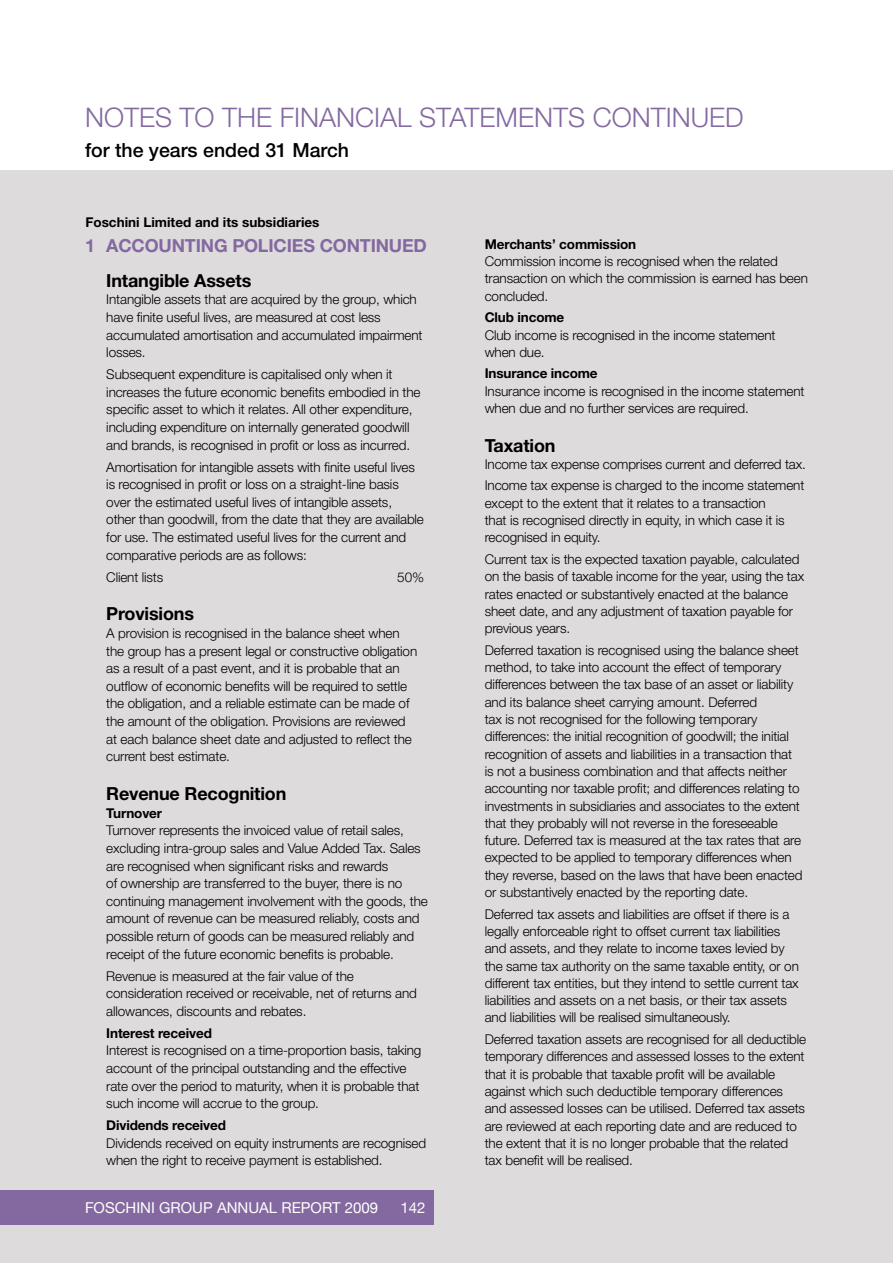
<style>
.page{position:relative;width:893px;height:1263px;background:#fff}
.page>*{position:absolute;margin:0;border:0;box-sizing:border-box;transform-origin:0 0}
.t1{font:300 27px "Helvetica Neue";color:#8469a0}
.t2{font:500 19.5px "Helvetica Neue";color:#000}
.t3{font:700 18px "Helvetica Neue";letter-spacing:-.01em;color:#000}
.t4{font:700 18px "Helvetica Neue";letter-spacing:-.01em;color:#8469a0}
.t5{font:15px "Helvetica Neue";color:#fff}
.t6{font:300 13.5px/17.2px "Helvetica Neue";letter-spacing:-.01em;color:#000}
.t7{font:700 13.5px "Helvetica Neue";letter-spacing:-.01em;color:#000}
</style>
<div class="page">
<div style="left:0;top:170px;width:893px;height:1093px;background:#dedbdc"></div>
<div style="left:0;top:1191px;width:434px;height:34px;background:#8469a0"></div>
<h1 class="t1" style="left:85px;top:108px;width:660px">NOTES TO THE FINANCIAL STATEMENTS CONTINUED</h1>
<h2 class="t2" style="left:85px;top:143px;width:266px">for the years ended 31 March</h2>
<p class="t7" style="left:85px;top:218px;width:236px">Foschini Limited and its subsidiaries</p>
<h3 class="t4" style="left:85px;top:239px;width:343px">1 ACCOUNTING POLICIES CONTINUED</h3>
<h3 class="t3" style="left:106px;top:274px;width:147px">Intangible Assets</h3>
<p class="t6" style="left:106px;top:292px;width:318px">Intangible assets that are acquired by the group, which have finite useful lives, are measured at cost less accumulated amortisation and accumulated impairment losses.</p>
<p class="t6" style="left:106px;top:367px;width:316px">Subsequent expenditure is capitalised only when it increases the future economic benefits embodied in the specific asset to which it relates. All other expenditure, including expenditure on internally generated goodwill and brands, is recognised in profit or loss as incurred.</p>
<p class="t6" style="left:106px;top:459px;width:319px">Amortisation for intangible assets with finite useful lives is recognised in profit or loss on a straight-line basis over the estimated useful lives of intangible assets, other than goodwill, from the date that they are available for use. The estimated useful lives for the current and comparative periods are as follows:</p>
<p class="t6" style="left:106px;top:569px;width:58px">Client lists</p>
<p class="t6" style="left:397px;top:569px;width:28px">50%</p>
<h3 class="t3" style="left:106px;top:607px;width:89px">Provisions</h3>
<p class="t6" style="left:106px;top:626px;width:312px">A provision is recognised in the balance sheet when the group has a present legal or constructive obligation as a result of a past event, and it is probable that an outflow of economic benefits will be required to settle the obligation, and a reliable estimate can be made of the amount of the obligation. Provisions are reviewed at each balance sheet date and adjusted to reflect the current best estimate.</p>
<h3 class="t3" style="left:106px;top:787px;width:182px">Revenue Recognition</h3>
<p class="t7" style="left:106px;top:808px;width:57px">Turnover</p>
<p class="t6" style="left:106px;top:823px;width:323px">Turnover represents the invoiced value of retail sales, excluding intra-group sales and Value Added Tax. Sales are recognised when significant risks and rewards<br>of ownership are transferred to the buyer, there is no continuing management involvement with the goods, the amount of revenue can be measured reliably, costs and possible return of goods can be measured reliably and receipt of the future economic benefits is probable.</p>
<p class="t6" style="left:106px;top:968px;width:312px">Revenue is measured at the fair value of the consideration received or receivable, net of returns and allowances, discounts and rebates.</p>
<p class="t7" style="left:106px;top:1028px;width:107px">Interest received</p>
<p class="t6" style="left:106px;top:1043px;width:317px">Interest is recognised on a time-proportion basis, taking account of the principal outstanding and the effective rate over the period to maturity, when it is probable that such income will accrue to the group.</p>
<p class="t7" style="left:106px;top:1120px;width:121px">Dividends received</p>
<p class="t6" style="left:106px;top:1135px;width:321px">Dividends received on equity instruments are recognised when the right to receive payment is established.</p>
<p class="t5" style="left:85px;top:1199px;width:295px">FOSCHINI GROUP ANNUAL REPORT 2009</p>
<p class="t5" style="left:401px;top:1199px;width:27px">142</p>
<p class="t7" style="left:485px;top:239px;width:153px">Merchants’ commission</p>
<p class="t6" style="left:485px;top:254px;width:325px">Commission income is recognised when the related transaction on which the commission is earned has been concluded.</p>
<p class="t7" style="left:485px;top:312px;width:81px">Club income</p>
<p class="t6" style="left:485px;top:327px;width:292px">Club income is recognised in the income statement when due.</p>
<p class="t7" style="left:485px;top:369px;width:114px">Insurance income</p>
<p class="t6" style="left:485px;top:384px;width:321px">Insurance income is recognised in the income statement when due and no further services are required.</p>
<h3 class="t3" style="left:485px;top:438px;width:72px">Taxation</h3>
<p class="t6" style="left:485px;top:454px;width:323px;line-height:21.6px">Income tax expense comprises current and deferred tax.<br>Income tax expense is charged to the income statement</p>
<p class="t6" style="left:485px;top:496px;width:301px">except to the extent that it relates to a transaction that is recognised directly in equity, in which case it is recognised in equity.</p>
<p class="t6" style="left:485px;top:552px;width:321px">Current tax is the expected taxation payable, calculated on the basis of taxable income for the year, using the tax rates enacted or substantively enacted at the balance sheet date, and any adjustment of taxation payable for previous years.</p>
<p class="t6" style="left:485px;top:642px;width:319px">Deferred taxation is recognised using the balance sheet method, to take into account the effect of temporary differences between the tax base of an asset or liability and its balance sheet carrying amount. Deferred<br>tax is not recognised for the following temporary differences: the initial recognition of goodwill; the initial recognition of assets and liabilities in a transaction that is not a business combination and that affects neither accounting nor taxable profit; and differences relating to investments in subsidiaries and associates to the extent that they probably will not reverse in the foreseeable future. Deferred tax is measured at the tax rates that are expected to be applied to temporary differences when they reverse, based on the laws that have been enacted or substantively enacted by the reporting date.</p>
<p class="t6" style="left:485px;top:906px;width:316px">Deferred tax assets and liabilities are offset if there is a legally enforceable right to offset current tax liabilities and assets, and they relate to income taxes levied by the same tax authority on the same taxable entity, or on different tax entities, but they intend to settle current tax liabilities and assets on a net basis, or their tax assets and liabilities will be realised simultaneously.</p>
<p class="t6" style="left:485px;top:1032px;width:323px">Deferred taxation assets are recognised for all deductible temporary differences and assessed losses to the extent that it is probable that taxable profit will be available against which such deductible temporary differences and assessed losses can be utilised. Deferred tax assets are reviewed at each reporting date and are reduced to the extent that it is no longer probable that the related tax benefit will be realised.</p>
</div>
